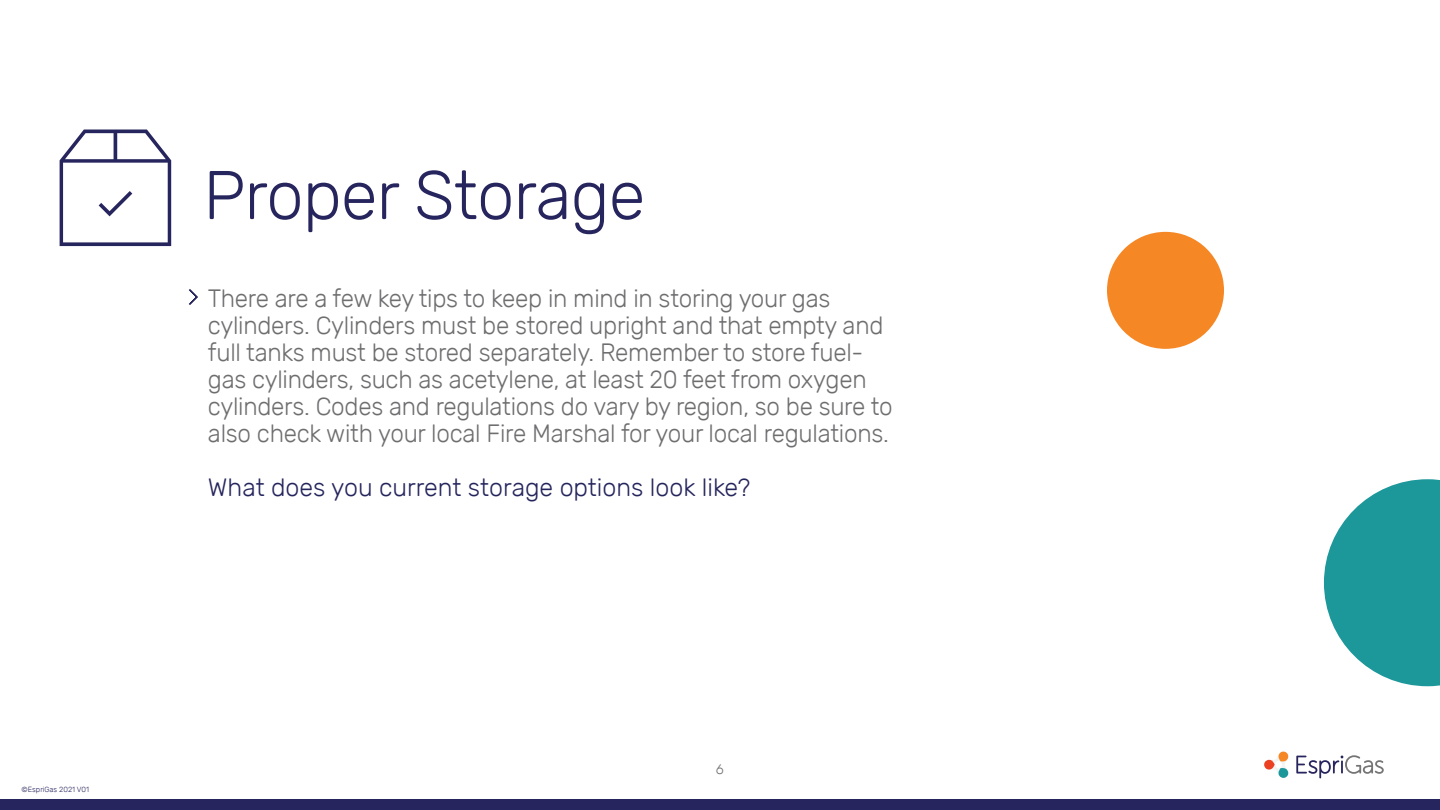
<style>
.page{position:relative;width:1440px;height:810px;background:#fff}
.page>*{position:absolute;margin:0;border:0;box-sizing:border-box;transform-origin:0 0}
.t1{font:300 68.75px "Rubik";letter-spacing:-.01em;color:#27255d}
.t2{font:300 25px/27px "Rubik";letter-spacing:-.01em;color:#6e6e70}
.t3{font:300 25px "Rubik";color:#25255d}
.t4{font:300 13.75px "Rubik";color:#6e6e70}
.t5{font:300 7.5px "Rubik";color:#27255d}
</style>
<div class="page">
<svg style="left:1296px;top:755px;width:88px;height:23px"></svg>
<svg style="left:1264px;top:752px;width:24px;height:26px"></svg>
<div style="left:0;top:799px;width:1440px;height:11px;background:#27255d"></div>
<svg style="left:189px;top:289px;width:9px;height:16px"></svg>
<div style="left:1107px;top:232px;width:117px;height:117px;background:#f58725;border-radius:50%"></div>
<svg style="left:1324px;top:479px;width:116px;height:207px"></svg>
<svg style="left:60px;top:130px;width:111px;height:116px"></svg>
<p class="t5" style="left:22px;top:785px;width:69px">©EspriGas 2021 V01</p>
<p class="t1" style="left:203px;top:157px;width:443px">Proper Storage</p>
<p class="t2" style="left:208px;top:285px;width:686px">There are a few key tips to keep in mind in storing your gas cylinders. Cylinders must be stored upright and that empty and full tanks must be stored separately. Remember to store fuel&shy;gas cylinders, such as acetylene, at least 20 feet from oxygen cylinders. Codes and regulations do vary by region, so be sure to also check with your local Fire Marshal for your local regulations.</p>
<p class="t3" style="left:208px;top:474px;width:544px">What does you current storage options look like?</p>
<p class="t4" style="left:716px;top:762px;width:10px">6</p>
</div>
